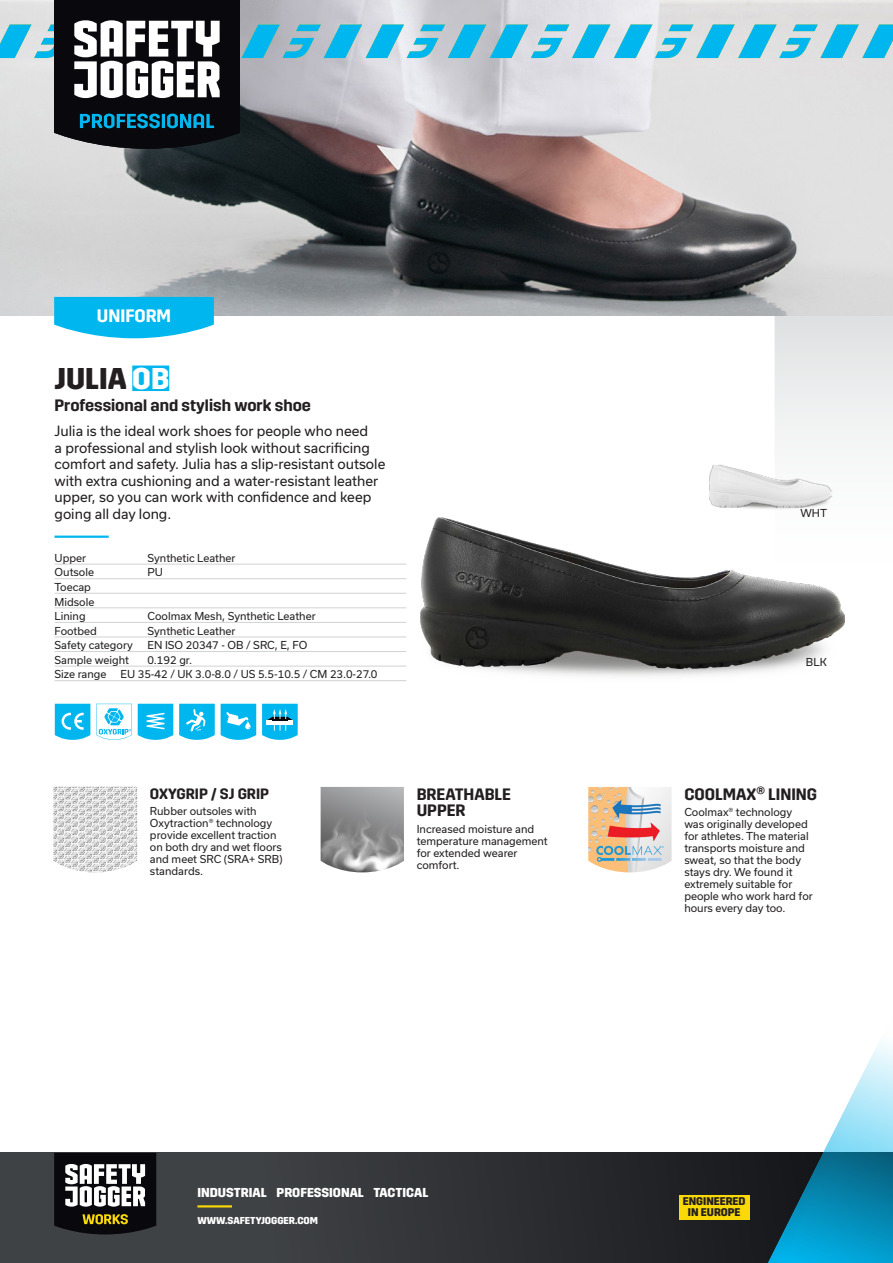
<style>
.page{position:relative;width:893px;height:1263px;background:#fff}
.page>*{position:absolute;margin:0;border:0;box-sizing:border-box;transform-origin:0 0}
.article_name_PRF{font:700 30px "Trim";color:#231f20}
.category_tag{font:600 18px "Trim";color:#fff}
.feature_text{font:600 16.5px/16.5px "Trim";color:#231f20}
.feature_title{font:600 15px "Trim";color:#231f20}
.description_PRF{font:13.5px/16.5px "Usual";color:#231f20}
.t1{font:700 12.9px "Trim";color:#fff}
.t2{font:700 11.1px/10.9px "Trim";color:#231f20;text-align:center}
.feature_text-2{font:10.5px/12px "Usual";color:#231f20}
.specifications{font:10.5px "Usual";color:#231f20}
.color{font:10.5px "Usual";letter-spacing:.015em;color:#231f20}
.t3{font:700 10.05px "Trim";color:#fff}
.s1{color:#fff}
</style>
<div class="page">
<svg style="left:0;top:1152px;width:749px;height:111px;background:#323437"></svg>
<div style="left:749px;top:758px;width:144px;height:505px;background:#231f20;opacity:.05"></div>
<hr style="left:197px;top:1205px;width:35px;height:2px;background:#fad906">
<svg style="left:54px;top:1153px;width:102px;height:81px"></svg>
<svg style="left:775px;top:315px;width:118px;height:478px"></svg>
<div style="left:679px;top:1195px;width:70px;height:24px;background:#fad906"></div>
<img style="left:0;top:149px;width:893px;height:166px">
<img style="left:420px;top:595px;width:446px;height:93px">
<img style="left:421px;top:517px;width:424px;height:152px">
<div style="left:132px;top:365px;width:37px;height:26px;background:#00b6ef"></div>
<hr style="left:55px;top:536px;width:54px;height:2px;background:#00b6ef">
<hr style="left:55px;top:564px;width:351px;height:1px;background:#d1d2d4">
<hr style="left:55px;top:578px;width:351px;height:1px;background:#d1d2d4">
<hr style="left:55px;top:593px;width:351px;height:1px;background:#d1d2d4">
<hr style="left:55px;top:608px;width:351px;height:1px;background:#d1d2d4">
<hr style="left:55px;top:622px;width:351px;height:1px;background:#d1d2d4">
<hr style="left:55px;top:637px;width:351px;height:1px;background:#d1d2d4">
<hr style="left:55px;top:651px;width:351px;height:1px;background:#d1d2d4">
<hr style="left:55px;top:666px;width:351px;height:1px;background:#d1d2d4">
<hr style="left:55px;top:680px;width:351px;height:1px;background:#d1d2d4">
<img style="left:53px;top:786px;width:84px;height:86px">
<img style="left:321px;top:787px;width:83px;height:85px">
<img style="left:588px;top:787px;width:84px;height:85px">
<svg style="left:54px;top:297px;width:160px;height:41px;background:#1abdf0"></svg>
<img style="left:752px;top:485px;width:87px;height:27px">
<img style="left:709px;top:464px;width:123px;height:44px">
<svg style="left:55px;top:704px;width:35px;height:36px"></svg>
<svg style="left:138px;top:704px;width:35px;height:36px"></svg>
<svg style="left:179px;top:704px;width:36px;height:36px"></svg>
<svg style="left:221px;top:704px;width:35px;height:36px"></svg>
<svg style="left:262px;top:704px;width:36px;height:36px"></svg>
<svg style="left:96px;top:704px;width:36px;height:36px"></svg>
<svg style="left:0;top:0;width:893px;height:149px;background:#a2b2b9"></svg>
<p class="category_tag" style="left:97px;top:306px;width:76px">UNIFORM</p>
<p class="article_name_PRF" style="left:55px;top:361px;width:116px">JULIA <span class="s1">OB</span></p>
<p class="feature_text" style="left:55px;top:397px;width:258px">Professional and stylish work shoe</p>
<p class="description_PRF" style="left:55px;top:423px;width:332px">Julia is the ideal work shoes for people who need<br>a professional and stylish look without sacrificing comfort and safety. Julia has a slip-resistant outsole with extra cushioning and a water-resistant leather upper, so you can work with confidence and keep going all day long.</p>
<p class="specifications" style="left:55px;top:552px;width:33px">Upper</p>
<p class="specifications" style="left:148px;top:552px;width:89px">Synthetic Leather</p>
<p class="specifications" style="left:55px;top:566px;width:41px">Outsole</p>
<p class="specifications" style="left:148px;top:566px;width:17px">PU</p>
<p class="specifications" style="left:55px;top:581px;width:38px">Toecap</p>
<p class="specifications" style="left:55px;top:595px;width:41px">Midsole</p>
<p class="specifications" style="left:55px;top:610px;width:33px">Lining</p>
<p class="specifications" style="left:148px;top:610px;width:170px">Coolmax Mesh, Synthetic Leather</p>
<p class="specifications" style="left:55px;top:625px;width:44px">Footbed</p>
<p class="specifications" style="left:148px;top:625px;width:89px">Synthetic Leather</p>
<p class="specifications" style="left:55px;top:639px;width:80px">Safety category</p>
<p class="specifications" style="left:148px;top:639px;width:161px">EN ISO 20347 - OB / SRC, E, FO</p>
<p class="specifications" style="left:55px;top:654px;width:76px">Sample weight</p>
<p class="specifications" style="left:148px;top:654px;width:46px">0.192 gr.</p>
<p class="specifications" style="left:55px;top:668px;width:53px">Size range</p>
<p class="specifications" style="left:121px;top:668px;width:258px">EU 35-42 / UK 3.0-8.0 / US 5.5-10.5 / CM 23.0-27.0</p>
<p class="feature_title" style="left:150px;top:785px;width:121px">OXYGRIP / SJ GRIP</p>
<p class="feature_text-2" style="left:150px;top:805px;width:134px">Rubber outsoles with<br>Oxytraction® technology provide excellent traction on both dry and wet floors and meet SRC (SRA+ SRB) standards.</p>
<p class="feature_text" style="left:417px;top:786px;width:96px">BREATHABLE<br>UPPER</p>
<p class="feature_text-2" style="left:417px;top:823px;width:133px">Increased moisture and temperature management for extended wearer comfort.</p>
<p class="t1" style="left:197px;top:1185px;width:232px">INDUSTRIAL PROFESSIONAL TACTICAL</p>
<p class="t3" style="left:197px;top:1214px;width:122px">WWW.SAFETYJOGGER.COM</p>
<p class="color" style="left:800px;top:507px;width:28px">WHT</p>
<p class="color" style="left:806px;top:656px;width:22px">BLK</p>
<p class="feature_text" style="left:684px;top:786px;width:134px">COOLMAX® LINING</p>
<p class="feature_text-2" style="left:684px;top:806px;width:130px">Coolmax® technology was originally developed for athletes. The material transports moisture and sweat, so that the body stays dry. We found it extremely suitable for people who work hard for hours every day too.</p>
<p class="t2" style="left:683px;top:1196px;width:64px">ENGINEERED<br>IN EUROPE</p>
</div>
